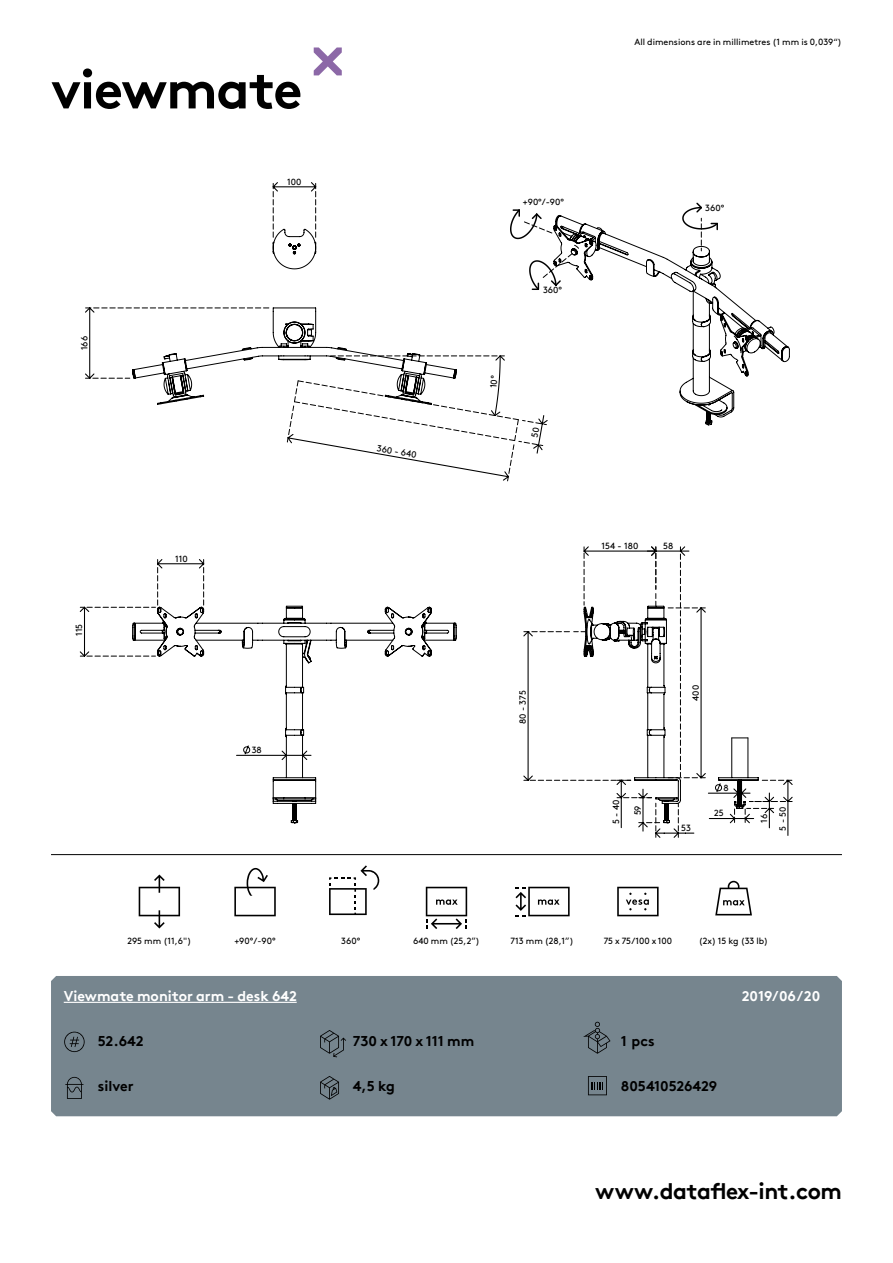
<style>
.page{position:relative;width:893px;height:1263px;background:#fff}
.page>*{position:absolute;margin:0;border:0;box-sizing:border-box;transform-origin:0 0}
.hoofdstuk{font:700 54px "Brown Pro TT";letter-spacing:-.02em;color:#000}
.t1{font:700 22.5px "Brown Pro TT";letter-spacing:-.02em;color:#000}
.specificaties{font:700 14.25px "Brown Pro TT";color:#000}
.t2{font:700 14.25px "Brown Pro TT";color:#fff}
.t3{font:9px "Brown";color:#000}
.t4{font:9px/18.6px "Brown Pro TT Regular Alt";color:#000;text-align:center}
</style>
<div class="page">
<svg style="left:314px;top:47px;width:28px;height:28px"></svg>
<hr style="left:51px;top:854px;width:791px;height:1px;background:#000">
<svg style="left:139px;top:874px;width:41px;height:54px"></svg>
<svg style="left:234px;top:868px;width:42px;height:48px"></svg>
<svg style="left:329px;top:865px;width:50px;height:50px"></svg>
<svg style="left:426px;top:887px;width:41px;height:42px"></svg>
<svg style="left:515px;top:887px;width:55px;height:29px"></svg>
<svg style="left:617px;top:887px;width:42px;height:29px"></svg>
<svg style="left:715px;top:881px;width:37px;height:34px"></svg>
<div style="left:51px;top:976px;width:791px;height:140px;background:#76858e"></div>
<svg style="left:79px;top:559px;width:126px;height:98px"></svg>
<svg style="left:510px;top:202px;width:192px;height:88px"></svg>
<svg style="left:132px;top:605px;width:325px;height:219px"></svg>
<svg style="left:132px;top:228px;width:286px;height:177px"></svg>
<svg style="left:553px;top:214px;width:237px;height:212px"></svg>
<svg style="left:523px;top:546px;width:270px;height:291px"></svg>
<svg style="left:64px;top:1032px;width:21px;height:20px"></svg>
<svg style="left:65px;top:1077px;width:18px;height:22px"></svg>
<svg style="left:320px;top:1030px;width:26px;height:27px"></svg>
<svg style="left:583px;top:1022px;width:27px;height:32px"></svg>
<svg style="left:320px;top:1076px;width:19px;height:24px"></svg>
<svg style="left:588px;top:1076px;width:19px;height:19px"></svg>
<hr style="left:64px;top:1002px;width:233px;height:1px;background:#fff">
<svg style="left:286px;top:354px;width:262px;height:128px"></svg>
<p class="hoofdstuk" style="left:51px;top:46px;width:253px">viewmate</p>
<p class="t4" style="left:74px;top:350px;width:16px;rotate:-90deg">166</p>
<p class="t4" style="left:69px;top:636px;width:14px;rotate:-90deg">115</p>
<p class="t4" style="left:287px;top:171px;width:16px">100</p>
<p class="t4" style="left:175px;top:548px;width:14px">110</p>
<p class="t4" style="left:252px;top:740px;width:12px">38</p>
<p class="t4" style="left:379px;top:438px;width:42px;rotate:10deg">360 - 640</p>
<p class="t4" style="left:523px;top:191px;width:43px">+90°/-90°</p>
<p class="t4" style="left:543px;top:280px;width:21px">360°</p>
<p class="t3" style="left:634px;top:35px;width:209px">All dimensions are in millimetres (1 mm is 0,039“)</p>
<p class="t4" style="left:705px;top:198px;width:21px">360°</p>
<p class="t4" style="left:513px;top:724px;width:35px;rotate:-90deg">80 - 375</p>
<p class="t4" style="left:602px;top:536px;width:38px">154 - 180</p>
<p class="t4" style="left:663px;top:536px;width:12px">58</p>
<p class="t4" style="left:606px;top:824px;width:26px;rotate:-90deg">5 - 40</p>
<p class="t4" style="left:628px;top:815px;width:12px;rotate:-90deg">59</p>
<p class="t4" style="left:686px;top:701px;width:17px;rotate:-90deg">400</p>
<p class="t4" style="left:681px;top:818px;width:11px">53</p>
<p class="t4" style="left:723px;top:778px;width:7px">8</p>
<p class="t4" style="left:714px;top:803px;width:11px">25</p>
<p class="t4" style="left:754px;top:830px;width:26px;rotate:-90deg">16<br>5 - 50</p>
<p class="t3" style="left:127px;top:934px;width:66px">295 mm (11,6")</p>
<p class="t3" style="left:234px;top:934px;width:43px">+90°/-90°</p>
<p class="t3" style="left:341px;top:934px;width:21px">360°</p>
<p class="t3" style="left:413px;top:934px;width:68px">640 mm (25,2”)</p>
<p class="t3" style="left:511px;top:934px;width:65px">713 mm (28,1”)</p>
<p class="t3" style="left:604px;top:934px;width:70px">75 x 75/100 x 100</p>
<p class="t3" style="left:699px;top:934px;width:71px">(2x) 15 kg (33 lb)</p>
<h3 class="t2" style="left:64px;top:985px;width:235px">Viewmate monitor arm - desk 642</h3>
<h3 class="t2" style="left:742px;top:985px;width:80px">2019/06/20</h3>
<h3 class="specificaties" style="left:98px;top:1029px;width:47px">52.642</h3>
<p class="specificaties" style="left:98px;top:1074px;width:37px">silver</p>
<p class="specificaties" style="left:353px;top:1029px;width:123px">730 x 170 x 111 mm</p>
<p class="specificaties" style="left:621px;top:1029px;width:35px">1 pcs</p>
<p class="specificaties" style="left:353px;top:1074px;width:44px">4,5 kg</p>
<h3 class="specificaties" style="left:621px;top:1074px;width:98px">805410526429</h3>
<h2 class="t1" style="left:595px;top:1173px;width:248px">www.dataflex-int.com</h2>
</div>
